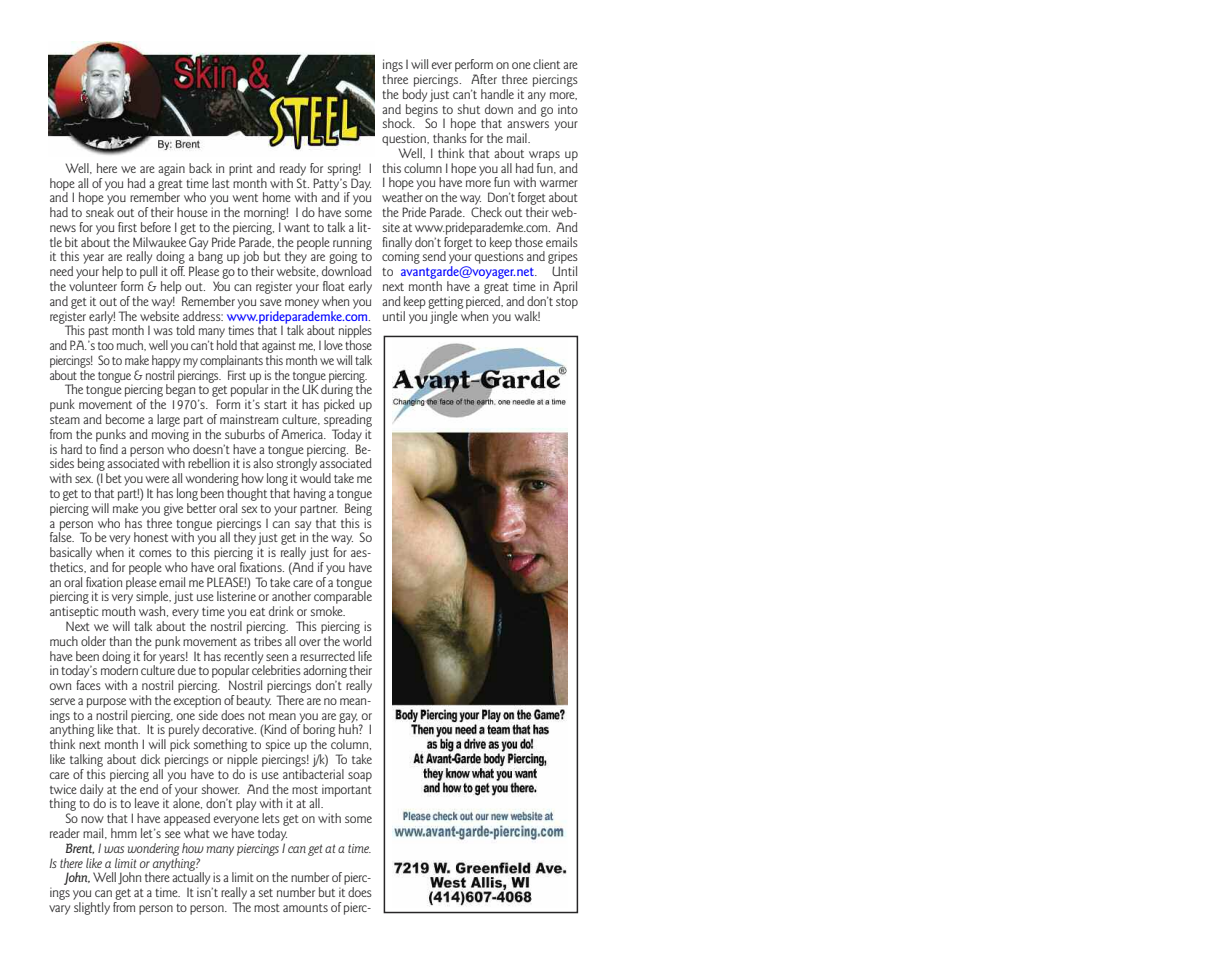
<style>
.page{position:relative;width:1229px;height:959px;background:#fff}
.page>*{position:absolute;margin:0;border:0;box-sizing:border-box;transform-origin:0 0}
.t1{font:300 13.5px/14.9px "Goudy Sans IT Cby BT";letter-spacing:-.025em;color:#272627;text-align:justify}
.t2{font:300 13.5px "Goudy Sans IT Cby BT";letter-spacing:-.025em;color:#272627;scale:.96 1}
.t3{font:italic 300 13.5px "Goudy Sans IT Cby BT";letter-spacing:-.025em;color:#272627}
.s1{font-weight:500;color:#00f}
.s2{font-weight:500}
.s3{font-weight:500;font-style:italic}
</style>
<div class="page">
<img style="left:49px;top:41px;width:326px;height:115px">
<img style="left:393px;top:343px;width:174px;height:564px">
<div style="left:384px;top:336px;width:194px;height:577px;border:2px solid #272627"></div>
<p class="t1" style="left:66px;top:162px;width:308px">Well, here we are again back in print and ready for spring! I</p>
<p class="t1" style="left:49px;top:176px;width:324px">hope all of you had a great time last month with St. Patty’s Day.</p>
<p class="t1" style="left:49px;top:191px;width:324px">and I hope you remember who you went home with and if you</p>
<p class="t1" style="left:49px;top:206px;width:324px">had to sneak out of their house in the morning! I do have some</p>
<p class="t1" style="left:49px;top:221px;width:324px">news for you first before I get to the piercing, I want to talk a lit-</p>
<p class="t1" style="left:49px;top:235px;width:324px">tle bit about the Milwaukee Gay Pride Parade, the people running</p>
<p class="t1" style="left:49px;top:250px;width:324px">it this year are really doing a bang up job but they are going to</p>
<p class="t1" style="left:49px;top:265px;width:324px">need your help to pull it off. Please go to their website, download</p>
<p class="t1" style="left:49px;top:280px;width:324px">the volunteer form &amp; help out. You can register your float early</p>
<p class="t1" style="left:49px;top:295px;width:324px">and get it out of the way! Remember you save money when you</p>
<p class="t1" style="left:49px;top:309px;width:323px">register early! The website address: <span class="s1">www.prideparademke.com</span>.</p>
<p class="t2" style="left:66px;top:325px;width:321px">This past month I was told many times that I talk about nipples</p>
<p class="t2" style="left:49px;top:340px;width:338px">and P.A.’s too much, well you can’t hold that against me, I love those</p>
<p class="t2" style="left:49px;top:355px;width:338px">piercings! So to make happy my complainants this month we will talk</p>
<p class="t2" style="left:49px;top:370px;width:333px">about the tongue &amp; nostril piercings. First up is the tongue piercing.</p>
<p class="t1" style="left:66px;top:383px;width:308px">The tongue piercing began to get popular in the UK during the</p>
<p class="t1" style="left:49px;top:398px;width:324px">punk movement of the 1970’s. Form it’s start it has picked up</p>
<p class="t1" style="left:49px;top:413px;width:324px">steam and become a large part of mainstream culture, spreading</p>
<p class="t1" style="left:49px;top:427px;width:324px">from the punks and moving in the suburbs of America. Today it</p>
<p class="t1" style="left:49px;top:442px;width:324px">is hard to find a person who doesn’t have a tongue piercing. Be-</p>
<p class="t1" style="left:49px;top:457px;width:324px">sides being associated with rebellion it is also strongly associated</p>
<p class="t1" style="left:49px;top:472px;width:324px">with sex. (I bet you were all wondering how long it would take me</p>
<p class="t1" style="left:49px;top:487px;width:324px">to get to that part!) It has long been thought that having a tongue</p>
<p class="t1" style="left:49px;top:501px;width:324px">piercing will make you give better oral sex to your partner. Being</p>
<p class="t1" style="left:49px;top:516px;width:324px">a person who has three tongue piercings I can say that this is</p>
<p class="t1" style="left:49px;top:531px;width:324px">false. To be very honest with you all they just get in the way. So</p>
<p class="t1" style="left:49px;top:546px;width:324px">basically when it comes to this piercing it is really just for aes-</p>
<p class="t1" style="left:49px;top:560px;width:324px">thetics, and for people who have oral fixations. (And if you have</p>
<p class="t1" style="left:49px;top:575px;width:324px">an oral fixation please email me PLEASE!) To take care of a tongue</p>
<p class="t1" style="left:49px;top:590px;width:324px">piercing it is very simple, just use listerine or another comparable</p>
<p class="t1" style="left:49px;top:605px;width:298px">antiseptic mouth wash, every time you eat drink or smoke.</p>
<p class="t1" style="left:66px;top:620px;width:308px">Next we will talk about the nostril piercing. This piercing is</p>
<p class="t1" style="left:49px;top:634px;width:324px">much older than the punk movement as tribes all over the world</p>
<p class="t1" style="left:49px;top:649px;width:324px">have been doing it for years! It has recently seen a resurrected life</p>
<p class="t1" style="left:49px;top:664px;width:324px">in today’s modern culture due to popular celebrities adorning their</p>
<p class="t1" style="left:49px;top:679px;width:324px">own faces with a nostril piercing. Nostril piercings don’t really</p>
<p class="t1" style="left:49px;top:693px;width:324px">serve a purpose with the exception of beauty. There are no mean-</p>
<p class="t1" style="left:49px;top:708px;width:324px">ings to a nostril piercing, one side does not mean you are gay, or</p>
<p class="t1" style="left:49px;top:723px;width:324px">anything like that. It is purely decorative. (Kind of boring huh? I</p>
<p class="t1" style="left:49px;top:738px;width:324px">think next month I will pick something to spice up the column,</p>
<p class="t1" style="left:49px;top:753px;width:324px">like talking about dick piercings or nipple piercings! j/k) To take</p>
<p class="t1" style="left:49px;top:767px;width:324px">care of this piercing all you have to do is use antibacterial soap</p>
<p class="t1" style="left:49px;top:782px;width:324px">twice daily at the end of your shower. And the most important</p>
<p class="t1" style="left:49px;top:797px;width:276px">thing to do is to leave it alone, don’t play with it at all.</p>
<p class="t1" style="left:66px;top:812px;width:308px">So now that I have appeased everyone lets get on with some</p>
<p class="t1" style="left:49px;top:826px;width:240px">reader mail, hmm let’s see what we have today.</p>
<p class="t3" style="left:66px;top:842px;width:308px"><span class="s2">Brent,</span> I was wondering how many piercings I can get at a time.</p>
<p class="t3" style="left:49px;top:857px;width:153px">Is there like a limit or anything?</p>
<p class="t1" style="left:66px;top:871px;width:308px"><span class="s3">John,</span> Well John there actually is a limit on the number of pierc-</p>
<p class="t1" style="left:49px;top:885px;width:324px">ings you can get at a time. It isn’t really a set number but it does</p>
<p class="t1" style="left:49px;top:900px;width:324px">vary slightly from person to person. The most amounts of pierc-</p>
<p class="t1" style="left:382px;top:58px;width:197px">ings I will ever perform on one client are three piercings. After three piercings the body just can’t handle it any more, and begins to shut down and go into shock. So I hope that answers your question, thanks for the mail.</p>
<p class="t1" style="left:382px;top:147px;width:197px;text-indent:16px">Well, I think that about wraps up this column I hope you all had fun, and I hope you have more fun with warmer weather on the way. Don’t forget about the Pride Parade. Check out their web&shy;site at www.prideparademke.com. And finally don’t forget to keep those emails coming send your questions and gripes to <span class="s1">avantgarde@voyager.net</span>. Until next month have a great time in April and keep getting pierced, and don’t stop until you jingle when you walk!</p>
</div>
